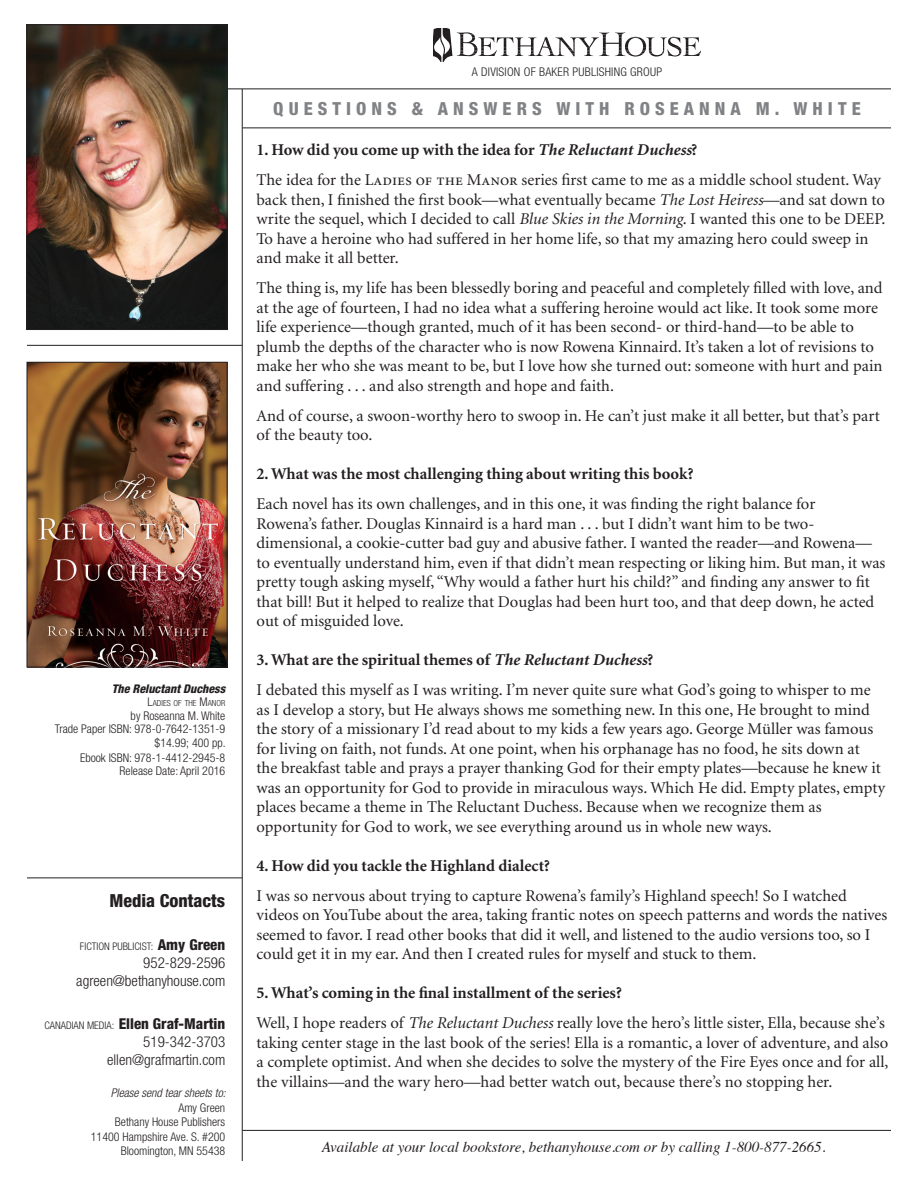
<style>
.page{position:relative;width:918px;height:1188px;background:#fff}
.page>*{position:absolute;margin:0;border:0;box-sizing:border-box;transform-origin:0 0}
.t1{font:800 condensed 18px "Helvetica Neue";letter-spacing:.28em;color:#808285}
.t2{font:800 condensed 18px "Helvetica Neue";color:#231f20}
.Body_text{font:16.5px/19.5px "Minion";color:#231f20}
.Body_text-2{font:700 16.5px "Minion";color:#231f20}
.t3{font:italic 15px "Times";color:#231f20}
.t4{font:300 condensed 15px "Helvetica Neue";color:#231f20}
.t5{font:800 condensed 15px "Helvetica Neue";color:#231f20}
.Book_ID{font:300 condensed 12px "Helvetica Neue";color:#231f20}
.Book_ID-2{font:300 condensed 12px "Helvetica Neue";letter-spacing:.02em;color:#231f20}
.t6{font:italic 300 condensed 12px "Helvetica Neue";color:#231f20}
.Book_Title{font:italic 800 condensed 12px "Helvetica Neue";color:#231f20}
.t7{font:300 condensed 10.5px "Helvetica Neue";color:#231f20}
.Book_ID-3{font:300 condensed 8.4px "Helvetica Neue";color:#231f20}
.s1{font-size:12px}
.s2{font-weight:800;font-size:15px}
.s3{font-weight:300;font-size:10.5px}
.s4{font-style:italic}
.s5{font-family:"Minion Regular SC"}
</style>
<div class="page">
<svg style="left:434px;top:28px;width:266px;height:34px"></svg>
<img style="left:29px;top:364px;width:196px;height:301px">
<div style="left:27px;top:362px;width:200px;height:305px;border:1px solid #231f20"></div>
<img style="left:29px;top:27px;width:196px;height:301px">
<div style="left:27px;top:25px;width:200px;height:305px;border:1px solid #231f20"></div>
<hr style="left:242px;top:1130px;width:649px;height:1px;background:#231f20">
<hr style="left:27px;top:345px;width:215px;height:1px;background:#231f20">
<hr style="left:242px;top:89px;width:1px;height:1072px;background:#231f20">
<hr style="left:243px;top:128px;width:648px;height:1px;background:#231f20">
<hr style="left:227px;top:89px;width:664px;height:1px;background:#231f20">
<hr style="left:27px;top:878px;width:215px;height:1px;background:#231f20">
<p class="Book_Title" style="left:112px;top:681px;width:115px">The Reluctant Duchess</p>
<p class="Book_ID-3" style="left:148px;top:698px;width:79px"><span class="s1">L</span>ADIES OF THE <span class="s1">M</span>ANOR</p>
<p class="Book_ID" style="left:131px;top:708px;width:96px">by Roseanna M. White</p>
<p class="Book_ID" style="left:55px;top:722px;width:172px">Trade Paper ISBN: 978-0-7642-1351-9</p>
<p class="Book_ID" style="left:155px;top:735px;width:73px">$14.99; 400 pp.</p>
<p class="Book_ID" style="left:80px;top:750px;width:147px">Ebook ISBN: 978-1-4412-2945-8</p>
<p class="Book_ID" style="left:120px;top:764px;width:107px">Release Date: April 2016</p>
<p class="t2" style="left:110px;top:889px;width:117px">Media Contacts</p>
<p class="t7" style="left:80px;top:940px;width:147px">FICTION PUBLICIST: <span class="s2">Amy Green</span></p>
<p class="t4" style="left:143px;top:954px;width:83px">952-829-2596</p>
<p class="t4" style="left:76px;top:972px;width:151px">agreen@bethanyhouse.com</p>
<p class="t5" style="left:44px;top:1014px;width:182px"><span class="s3">CANADIAN MEDIA:</span> Ellen Graf-Martin</p>
<p class="t4" style="left:143px;top:1033px;width:83px">519-342-3703</p>
<p class="t4" style="left:107px;top:1051px;width:120px">ellen@grafmartin.com</p>
<p class="t6" style="left:111px;top:1086px;width:117px">Please send tear sheets to:</p>
<p class="Book_ID" style="left:178px;top:1101px;width:48px">Amy Green</p>
<p class="Book_ID" style="left:115px;top:1115px;width:112px">Bethany House Publishers</p>
<p class="Book_ID" style="left:91px;top:1130px;width:136px">11400 Hampshire Ave. S. #200</p>
<p class="Book_ID" style="left:121px;top:1144px;width:106px">Bloomington, MN 55438</p>
<p class="Book_ID-2" style="left:472px;top:65px;width:192px">A DIVISION OF BAKER PUBLISHING GROUP</p>
<p class="t1" style="left:273px;top:97px;width:589px">QUESTIONS &amp; ANSWERS WITH ROSEANNA M. WHITE</p>
<p class="Body_text-2" style="left:256px;top:142px;width:442px">1. How did you come up with the idea for <span class="s4">The Reluctant Duchess</span>?</p>
<p class="Body_text" style="left:256px;top:171px;width:630px">The idea for the <span class="s5">Ladies of the Manor</span> series first came to me as a middle school student. Way back then, I finished the first book—what eventually became <span class="s4">The Lost Heiress</span>—and sat down to write the sequel, which I decided to call <span class="s4">Blue Skies in the Morning</span>. I wanted this one to be DEEP.<br>To have a heroine who had suffered in her home life, so that my amazing hero could sweep in and make it all better.</p>
<p class="Body_text" style="left:256px;top:279px;width:628px">The thing is, my life has been blessedly boring and peaceful and completely filled with love, and at the age of fourteen, I had no idea what a suffering heroine would act like. It took some more life experience—though granted, much of it has been second- or third-hand—to be able to plumb the depths of the character who is now Rowena Kinnaird. It’s taken a lot of revisions to make her who she was meant to be, but I love how she turned out: someone with hurt and pain and suffering . . . and also strength and hope and faith.</p>
<p class="Body_text" style="left:256px;top:406px;width:625px">And of course, a swoon-worthy hero to swoop in. He can’t just make it all better, but that’s part of the beauty too.</p>
<p class="Body_text-2" style="left:256px;top:466px;width:439px">2. What was the most challenging thing about writing this book?</p>
<p class="Body_text" style="left:256px;top:495px;width:630px">Each novel has its own challenges, and in this one, it was finding the right balance for<br>Rowena’s father. Douglas Kinnaird is a hard man . . . but I didn’t want him to be two&shy;dimensional, a cookie-cutter bad guy and abusive father. I wanted the reader—and Rowena— to eventually understand him, even if that didn’t mean respecting or liking him. But man, it was pretty tough asking myself, “Why would a father hurt his child?” and finding any answer to fit that bill! But it helped to realize that Douglas had been hurt too, and that deep down, he acted out of misguided love.</p>
<p class="Body_text-2" style="left:256px;top:652px;width:398px">3. What are the spiritual themes of <span class="s4">The Reluctant Duchess</span>?</p>
<p class="Body_text" style="left:256px;top:681px;width:630px">I debated this myself as I was writing. I’m never quite sure what God’s going to whisper to me as I develop a story, but He always shows me something new. In this one, He brought to mind the story of a missionary I’d read about to my kids a few years ago. George Müller was famous for living on faith, not funds. At one point, when his orphanage has no food, he sits down at<br>the breakfast table and prays a prayer thanking God for their empty plates—because he knew it was an opportunity for God to provide in miraculous ways. Which He did. Empty plates, empty places became a theme in The Reluctant Duchess. Because when we recognize them as opportunity for God to work, we see everything around us in whole new ways.</p>
<p class="Body_text-2" style="left:256px;top:857px;width:295px">4. How did you tackle the Highland dialect?</p>
<p class="Body_text" style="left:256px;top:886px;width:632px">I was so nervous about trying to capture Rowena’s family’s Highland speech! So I watched videos on YouTube about the area, taking frantic notes on speech patterns and words the natives seemed to favor. I read other books that did it well, and listened to the audio versions too, so I could get it in my ear. And then I created rules for myself and stuck to them.</p>
<p class="Body_text-2" style="left:256px;top:985px;width:367px">5. What’s coming in the final installment of the series?</p>
<p class="Body_text" style="left:256px;top:1014px;width:634px">Well, I hope readers of <span class="s4">The Reluctant Duchess</span> really love the hero’s little sister, Ella, because she’s taking center stage in the last book of the series! Ella is a romantic, a lover of adventure, and also a complete optimist. And when she decides to solve the mystery of the Fire Eyes once and for all, the villains—and the wary hero—had better watch out, because there’s no stopping her.</p>
<p class="t3" style="left:322px;top:1134px;width:505px">Available at your local bookstore, bethanyhouse.com or by calling 1-800-877-2665.</p>
</div>
